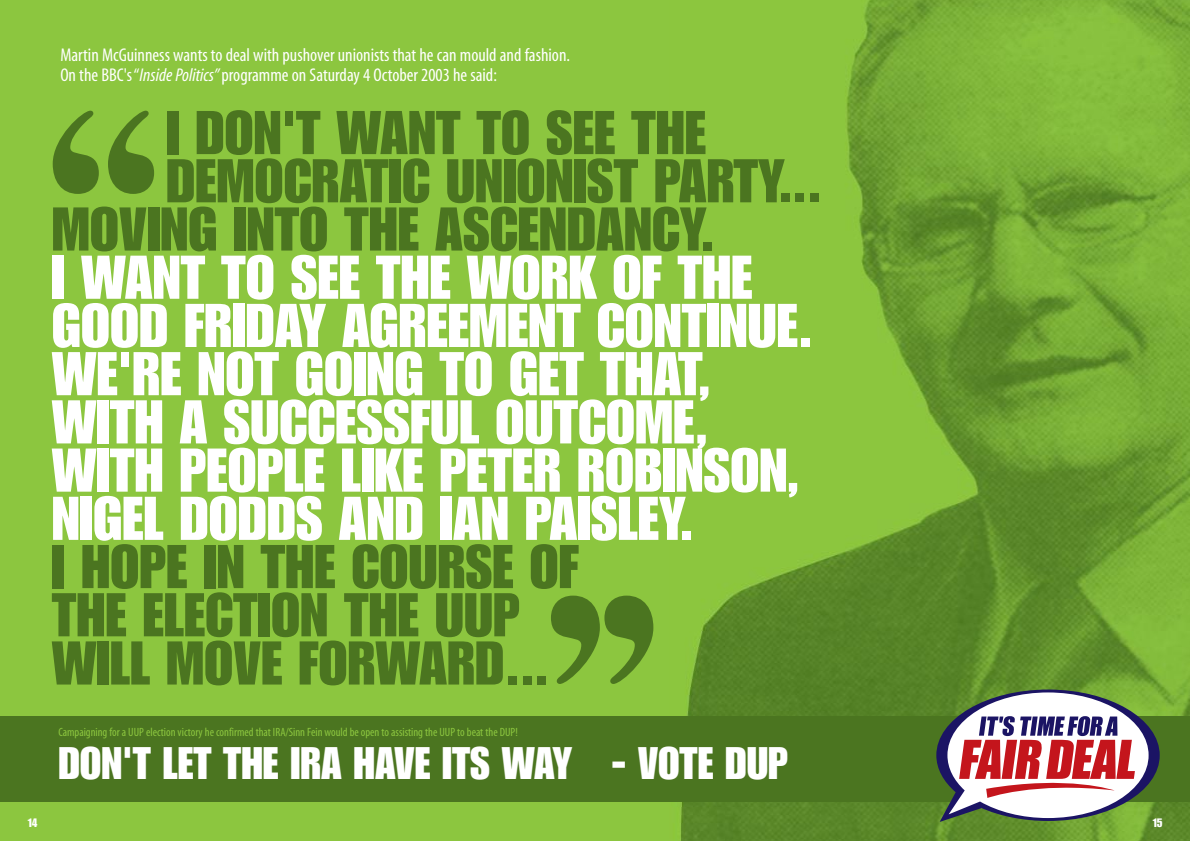
<style>
.page{position:relative;width:1190px;height:841px;background:#8cc63f}
.page>*{position:absolute;margin:0;border:0;box-sizing:border-box;transform-origin:0 0}
.t1{font:700 condensed 345px "Garamond";color:#4b7520}
.t2{font:700 condensed 325.1px "Garamond";color:#4b7520}
.t3{font:60.4px/48.2px "Impact";color:#fff}
.t4{font:60.4px/48.2px "Impact";color:#4b7520}
.t5{font:44.7px "Impact";color:#fff}
.t6{font:condensed 18.5px/20.2px "Myriad";color:#fff}
.t7{font:condensed 12px "Myriad";color:#8cc63f}
.t8{font:12px "Impact";color:#fff}
.s1{font-style:italic}
</style>
<div class="page">
<img style="left:681px;top:0;width:509px;height:841px">
<div style="left:0;top:716px;width:1190px;height:86px;background:#4b7520"></div>
<svg style="left:936px;top:690px;width:224px;height:132px;background:#ae958e"></svg>
<p class="t6" style="left:60px;top:46px;width:511px">Martin McGuinness wants to deal with pushover unionists that he can mould and fashion.<br>On the BBC's “<span class="s1">Inside Politics”</span>programme on Saturday 4 October 2003 he said:</p>
<p class="t4" style="left:166px;top:111px;width:542px">I DON'T WANT TO SEE THE</p>
<p class="t4" style="left:166px;top:159px;width:657px">DEMOCRATIC UNIONIST PARTY...</p>
<p class="t4" style="left:52px;top:207px;width:664px">MOVING INTO THE ASCENDANCY.</p>
<p class="t3" style="left:52px;top:256px;width:762px">I WANT TO SEE THE WORK OF THE<br>GOOD FRIDAY AGREEMENT CONTINUE.<br>WE'RE NOT GOING TO GET THAT,<br>WITH A SUCCESSFUL OUTCOME,<br>WITH PEOPLE LIKE PETER ROBINSON,<br>NIGEL DODDS AND IAN PAISLEY.</p>
<p class="t4" style="left:52px;top:545px;width:528px">I HOPE IN THE COURSE OF<br>THE ELECTION THE UUP<br>WILL MOVE FORWARD...</p>
<h2 class="t2" style="left:37px;top:95px;width:129px">‘‘</h2>
<h1 class="t1" style="left:670px;top:701px;width:132px;rotate:-180deg">‘‘</h1>
<p class="t7" style="left:58px;top:727px;width:461px">Campaigning for a UUP election victory he confirmed that IRA/Sinn Fein would be open to assisting the UUP to beat the DUP!</p>
<p class="t5" style="left:58px;top:747px;width:731px">DON'T LET THE IRA HAVE ITS WAY - VOTE DUP</p>
<p class="t8" style="left:27px;top:819px;width:12px">14</p>
<p class="t8" style="left:1152px;top:819px;width:12px">15</p>
</div>
